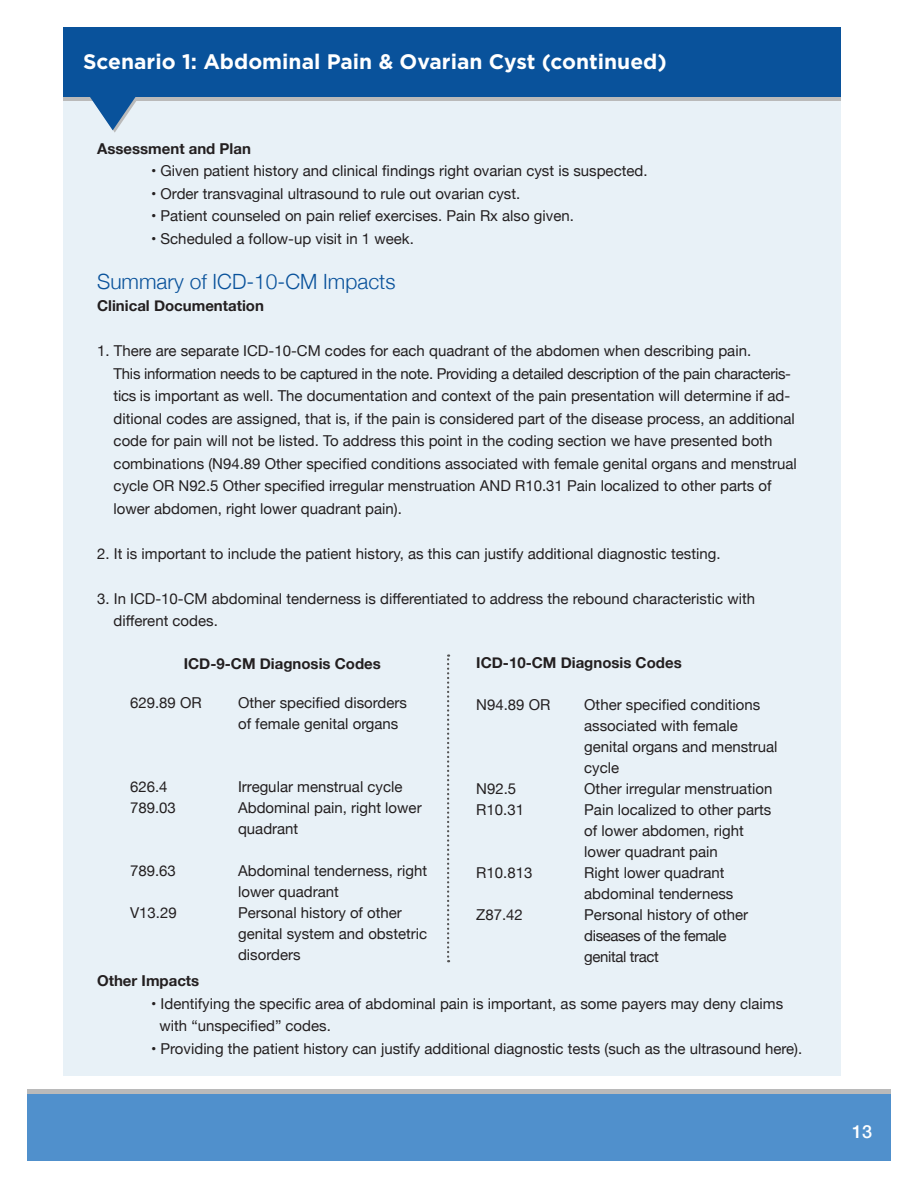
<style>
.page{position:relative;width:918px;height:1188px;background:#fff}
.page>*{position:absolute;margin:0;border:0;box-sizing:border-box;transform-origin:0 0}
.t1{font:700 21px "Gotham";color:#fff}
.t2{font:300 21px "Helvetica Neue";color:#09529b}
.t3{font:500 18px "Helvetica Neue";color:#fff}
.t4{font:15px/21px "Helvetica Neue";color:#231f20}
.t5{font:700 15px "Helvetica Neue";color:#231f20}
.t6{font:15px/21px "Helvetica Neue";letter-spacing:-.025em;color:#231f20}
</style>
<div class="page">
<div style="left:27px;top:1089px;width:864px;height:65px;background:linear-gradient(to right,#bababa,#bababa)"></div>
<div style="left:27px;top:1095px;width:864px;height:66px;background:#5090cc"></div>
<div style="left:63px;top:92px;width:778px;height:984px;background:#e8f1f7"></div>
<div style="left:63px;top:46px;width:778px;height:55px;background:#bababa"></div>
<svg style="left:90px;top:97px;width:46px;height:36px"></svg>
<div style="left:63px;top:27px;width:778px;height:70px;background:#09529b"></div>
<svg style="left:447px;top:654px;width:2px;height:308px"></svg>
<h1 class="t1" style="left:83px;top:49px;width:585px">Scenario 1: Abdominal Pain &amp; Ovarian Cyst (continued)</h1>
<p class="t5" style="left:97px;top:137px;width:155px">Assessment and Plan</p>
<p class="t4" style="left:151px;top:161px;width:498px">• Given patient history and clinical findings right ovarian cyst is suspected.</p>
<p class="t4" style="left:151px;top:184px;width:371px">• Order transvaginal ultrasound to rule out ovarian cyst.</p>
<p class="t4" style="left:151px;top:206px;width:424px">• Patient counseled on pain relief exercises. Pain Rx also given.</p>
<p class="t4" style="left:151px;top:229px;width:264px">• Scheduled a follow-up visit in 1 week.</p>
<p class="t2" style="left:97px;top:264px;width:300px">Summary of ICD-10-CM Impacts</p>
<p class="t5" style="left:97px;top:294px;width:168px">Clinical Documentation</p>
<p class="t4" style="left:114px;top:341px;width:685px;line-height:22.5px;text-indent:-16px">1. There are separate ICD-10-CM codes for each quadrant of the abdomen when describing pain.<br>This information needs to be captured in the note. Providing a detailed description of the pain characteris&shy;tics is important as well. The documentation and context of the pain presentation will determine if ad&shy;ditional codes are assigned, that is, if the pain is considered part of the disease process, an additional code for pain will not be listed. To address this point in the coding section we have presented both combinations (N94.89 Other specified conditions associated with female genital organs and menstrual cycle OR N92.5 Other specified irregular menstruation AND R10.31 Pain localized to other parts of lower abdomen, right lower quadrant pain).</p>
<p class="t4" style="left:97px;top:544px;width:625px">2. It is important to include the patient history, as this can justify additional diagnostic testing.</p>
<p class="t4" style="left:114px;top:588px;width:643px;line-height:22.5px;text-indent:-16px">3. In ICD-10-CM abdominal tenderness is differentiated to address the rebound characteristic with different codes.</p>
<p class="t5" style="left:184px;top:652px;width:199px">ICD-9-CM Diagnosis Codes</p>
<p class="t4" style="left:130px;top:693px;width:73px">629.89 OR</p>
<p class="t4" style="left:238px;top:693px;width:170px">Other specified disorders of female genital organs</p>
<p class="t4" style="left:130px;top:777px;width:39px">626.4</p>
<p class="t4" style="left:238px;top:777px;width:166px">Irregular menstrual cycle</p>
<p class="t4" style="left:130px;top:798px;width:47px">789.03</p>
<p class="t4" style="left:238px;top:798px;width:185px">Abdominal pain, right lower quadrant</p>
<p class="t4" style="left:130px;top:861px;width:47px">789.63</p>
<p class="t4" style="left:238px;top:861px;width:191px">Abdominal tenderness, right lower quadrant</p>
<p class="t4" style="left:130px;top:903px;width:48px">V13.29</p>
<p class="t4" style="left:238px;top:903px;width:191px">Personal history of other genital system and obstetric disorders</p>
<p class="t5" style="left:476px;top:650px;width:207px">ICD-10-CM Diagnosis Codes</p>
<p class="t4" style="left:476px;top:695px;width:76px">N94.89 OR</p>
<p class="t4" style="left:584px;top:695px;width:195px">Other specified conditions associated with female genital organs and menstrual cycle</p>
<p class="t4" style="left:476px;top:779px;width:42px">N92.5</p>
<p class="t4" style="left:584px;top:779px;width:190px">Other irregular menstruation</p>
<p class="t4" style="left:476px;top:800px;width:49px">R10.31</p>
<p class="t4" style="left:584px;top:800px;width:189px">Pain localized to other parts of lower abdomen, right lower quadrant pain</p>
<p class="t4" style="left:476px;top:863px;width:58px">R10.813</p>
<p class="t4" style="left:584px;top:863px;width:151px">Right lower quadrant abdominal tenderness</p>
<p class="t4" style="left:476px;top:905px;width:48px">Z87.42</p>
<p class="t6" style="left:584px;top:905px;width:165px">Personal history of other diseases of the female genital tract</p>
<p class="t5" style="left:97px;top:969px;width:104px">Other Impacts</p>
<p class="t4" style="left:159px;top:993px;width:625px;line-height:22.5px;text-indent:-8px">• Identifying the specific area of abdominal pain is important, as some payers may deny claims with “unspecified” codes.</p>
<p class="t4" style="left:151px;top:1039px;width:653px">• Providing the patient history can justify additional diagnostic tests (such as the ultrasound here).</p>
<p class="t3" style="left:852px;top:1117px;width:22px">13</p>
</div>
